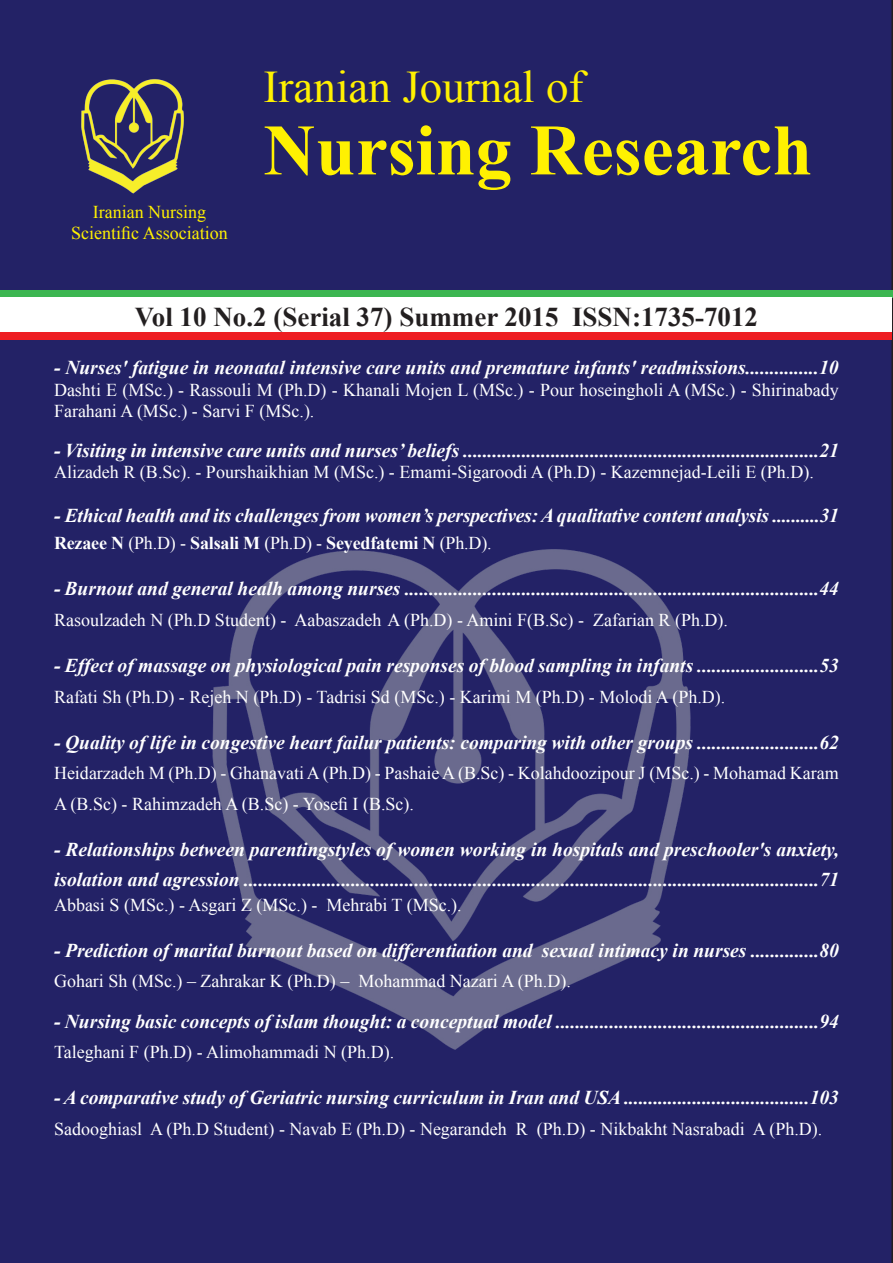
<style>
.page{position:relative;width:893px;height:1263px;background:#232266}
.page>*{position:absolute;margin:0;border:0;box-sizing:border-box;transform-origin:0 0}
.t1{font:700 72.3px "Times New Roman";color:#fff101}
.t2{font:45.3px "Times New Roman";color:#fff101}
.t3{font:700 27.15px "Times New Roman";color:#231f20}
.t4{font:italic 700 19.65px/30.2px "Times New Roman";color:#fff}
.t5{font:18.15px/21.1px "Times New Roman";color:#fff}
.t6{font:700 18.15px "Times New Roman";letter-spacing:-.01em;color:#fff}
.t7{font:18.15px/21.8px "Times New Roman";color:#fff101;text-align:center}
.s1{font-weight:400}
</style>
<div class="page">
<div style="left:0;top:290px;width:893px;height:7px;background:#3cb651"></div>
<div style="left:1px;top:297px;width:891px;height:37px;background:#fff"></div>
<div style="left:1px;top:333px;width:891px;height:7px;background:#ee1e23"></div>
<img style="left:108px;top:482px;width:708px;height:641px">
<p class="t7" style="left:71px;top:200px;width:158px">Iranian Nursing<br>Scientific Association</p>
<h2 class="t2" style="left:264px;top:56px;width:321px">Iranian Journal of</h2>
<h1 class="t1" style="left:264px;top:100px;width:550px">Nursing Research</h1>
<h3 class="t3" style="left:135px;top:298px;width:425px">Vol 10 No.2 (Serial 37) Summer 2015</h3>
<h3 class="t3" style="left:572px;top:298px;width:188px">ISSN:1735-7012</h3>
<p class="t4" style="left:54px;top:352px;width:786px">- Nurses'fatigue in neonatal intensive care units and premature infants' readmissions...............10</p>
<p class="t5" style="left:54px;top:379px;width:786px">Dashti E )MSc ( . - Rassouli M )Ph D. ( - Khanali Mojen L )MSc ( . - Pour hoseingholi A )MSc ( . - Shirinabady<br>Farahani A )MSc -( . Sarvi F )MSc .).</p>
<p class="t4" style="left:54px;top:434px;width:786px">- Visiting in intensive care units and nurses’beliefs .........................................................................21</p>
<p class="t5" style="left:54px;top:461px;width:761px">Alizadeh R B) .Sc -.( Pourshaikhian M )MSc -( . Emami-Sigaroodi A )Ph D. -( Kazemnejad-Leili E ) P h D. .)</p>
<p class="t4" style="left:54px;top:499px;width:786px">- Ethical health and its challenges from women s’ perspectives A: qualitative content analysis ..........31</p>
<p class="t6" style="left:54px;top:530px;width:439px">Rezaee N <span class="s1">)Ph D. -(</span> Salsali M <span class="s1">)Ph D. -(</span> Seyedfatemi N <span class="s1">) P h D. .)</span></p>
<p class="t4" style="left:54px;top:573px;width:786px">- Burnout and general healh among nurses .....................................................................................44</p>
<p class="t5" style="left:593px;top:609px;width:136px">Zafarian R ) P h D. .)</p>
<p class="t5" style="left:54px;top:609px;width:532px">Rasoulzadeh N )Ph D. Student -( Aabaszadeh A ) P h D. -( A m i n i B)F . S c -(</p>
<p class="t4" style="left:54px;top:650px;width:786px">- Effect ofmassage on physiologicalpain responses ofblood sampling in infants .........................53</p>
<p class="t5" style="left:54px;top:686px;width:673px">Rafati Sh )Ph D. -( Rejeh N )Ph D. -( Tadrisi Sd )MSc -( . Karimi M )Ph D. -( Molodi A ) P h D. .)</p>
<p class="t4" style="left:54px;top:727px;width:786px">- Quality of life in congestive heartfailur patients: comparing with other groups .........................62</p>
<p class="t5" style="left:54px;top:758px;width:786px;line-height:30.2px">Heidarzadeh M )Ph D. -( GhanavatiA)Ph D. -( PashaieA B) .Sc -( Kolahdoozipour )J MSc -( . Mohamad Karam<br>A B( .Sc -) Rahimzadeh A B( .Sc -) Yosefi B(I . S c .(</p>
<p class="t4" style="left:54px;top:834px;width:786px">- Relationships between parentingstyles of women working in hospitals and preschooler s' anxiety, isolation and agression ......................................................................................................................71</p>
<p class="t5" style="left:326px;top:894px;width:137px">Mehrabi T )MSc .).</p>
<p class="t5" style="left:54px;top:894px;width:265px">Abbasi S )MSc -( . Asgari Z )MSc -( .</p>
<p class="t4" style="left:54px;top:935px;width:480px">- Prediction of marital burnout based on differentiation and</p>
<p class="t5" style="left:358px;top:970px;width:214px">Mohammad Nazari A ) P h D. .)</p>
<p class="t4" style="left:542px;top:935px;width:298px">sexual intimacy in nurses ..............80</p>
<p class="t5" style="left:54px;top:970px;width:297px">Gohari Sh )MSc.( – Zahrakar K )Ph D. ( –</p>
<p class="t4" style="left:54px;top:1005px;width:786px">- Nursing basic concepts ofislam thought a: conceptual model ......................................................94</p>
<p class="t5" style="left:54px;top:1041px;width:342px">Taleghani F )Ph D. -( Alimohammadi N ) P h D. .)</p>
<p class="t4" style="left:54px;top:1082px;width:786px">A- comparative study of Geriatric nursing curriculum in Iran and USA ......................................103</p>
<p class="t5" style="left:537px;top:1118px;width:287px">)Ph D. -( Nikbakht Nasrabadi A ) P h D. .)</p>
<p class="t5" style="left:54px;top:1118px;width:454px">Sadooghiasl A )Ph D. Student -( Navab E )Ph D. -( Negarandeh</p>
<p class="t5" style="left:516px;top:1118px;width:14px">R</p>
</div>
